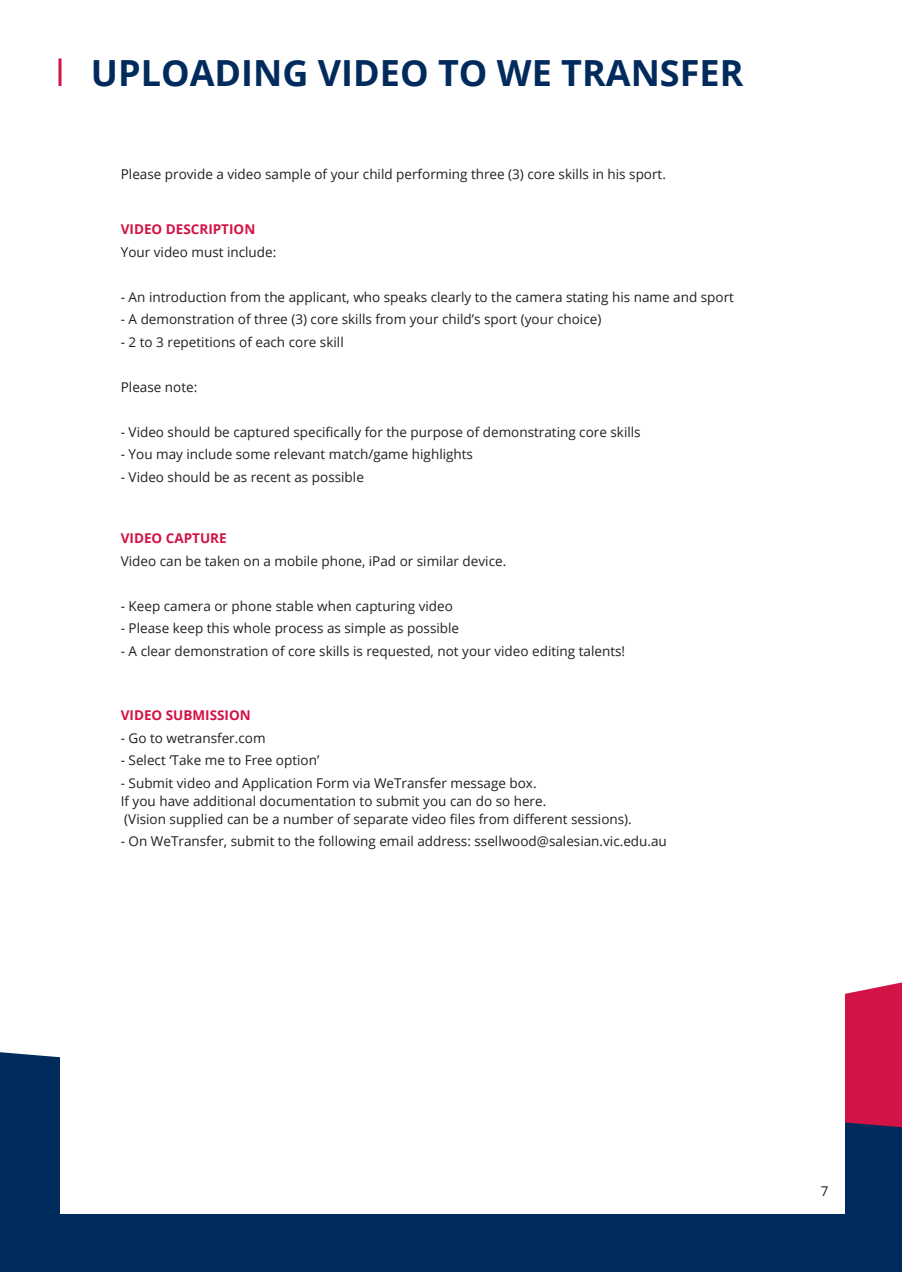
<style>
.page{position:relative;width:902px;height:1272px;background:#fff}
.page>*{position:absolute;margin:0;border:0;box-sizing:border-box;transform-origin:0 0}
.t1{font:700 36px "Open Sans";color:#002b5c}
.t2{font:13.5px/18px "Open Sans";color:#1f2020}
.t3{font:700 13.5px "Open Sans";color:#d31245}
</style>
<div class="page">
<svg style="left:845px;top:982px;width:57px;height:70px;fill:#d31245"></svg>
<svg style="left:0;top:1052px;width:902px;height:220px;fill:#002b5c"></svg>
<div style="left:60px;top:110px;width:784px;height:1103px;background:#fff"></div>
<svg style="left:58px;top:59px;width:4px;height:27px"></svg>
<p class="t1" style="left:91px;top:48px;width:654px">UPLOADING VIDEO TO WE TRANSFER</p>
<p class="t2" style="left:121px;top:165px;width:547px">Please provide a video sample of your child performing three (3) core skills in his sport.</p>
<p class="t3" style="left:121px;top:220px;width:136px">VIDEO DESCRIPTION</p>
<p class="t2" style="left:121px;top:243px;width:157px">Your video must include:</p>
<p class="t2" style="left:121px;top:288px;width:615px">- An introduction from the applicant, who speaks clearly to the camera stating his name and sport</p>
<p class="t2" style="left:121px;top:310px;width:482px">- A demonstration of three (3) core skills from your child’s sport (your choice)</p>
<p class="t2" style="left:121px;top:333px;width:224px">- 2 to 3 repetitions of each core skill</p>
<p class="t2" style="left:121px;top:378px;width:78px">Please note:</p>
<p class="t2" style="left:121px;top:423px;width:521px">- Video should be captured specifically for the purpose of demonstrating core skills</p>
<p class="t2" style="left:121px;top:445px;width:354px">- You may include some relevant match/game highlights</p>
<p class="t2" style="left:121px;top:468px;width:245px">- Video should be as recent as possible</p>
<p class="t3" style="left:121px;top:529px;width:107px">VIDEO CAPTURE</p>
<p class="t2" style="left:121px;top:552px;width:387px">Video can be taken on a mobile phone, iPad or similar device.</p>
<p class="t2" style="left:121px;top:597px;width:334px">- Keep camera or phone stable when capturing video</p>
<p class="t2" style="left:121px;top:619px;width:340px">- Please keep this whole process as simple as possible</p>
<p class="t2" style="left:121px;top:642px;width:506px">- A clear demonstration of core skills is requested, not your video editing talents!</p>
<p class="t3" style="left:121px;top:706px;width:132px">VIDEO SUBMISSION</p>
<p class="t2" style="left:121px;top:729px;width:146px">- Go to wetransfer.com</p>
<p class="t2" style="left:121px;top:751px;width:200px">- Select ‘Take me to Free option’</p>
<p class="t2" style="left:121px;top:774px;width:513px">- Submit video and Application Form via WeTransfer message box.<br>If you have additional documentation to submit you can do so here.<br>(Vision supplied can be a number of separate video files from different sessions).</p>
<p class="t2" style="left:121px;top:832px;width:548px">- On WeTransfer, submit to the following email address: ssellwood@salesian.vic.edu.au</p>
<p class="t2" style="left:821px;top:1181px;width:9px">7</p>
</div>
